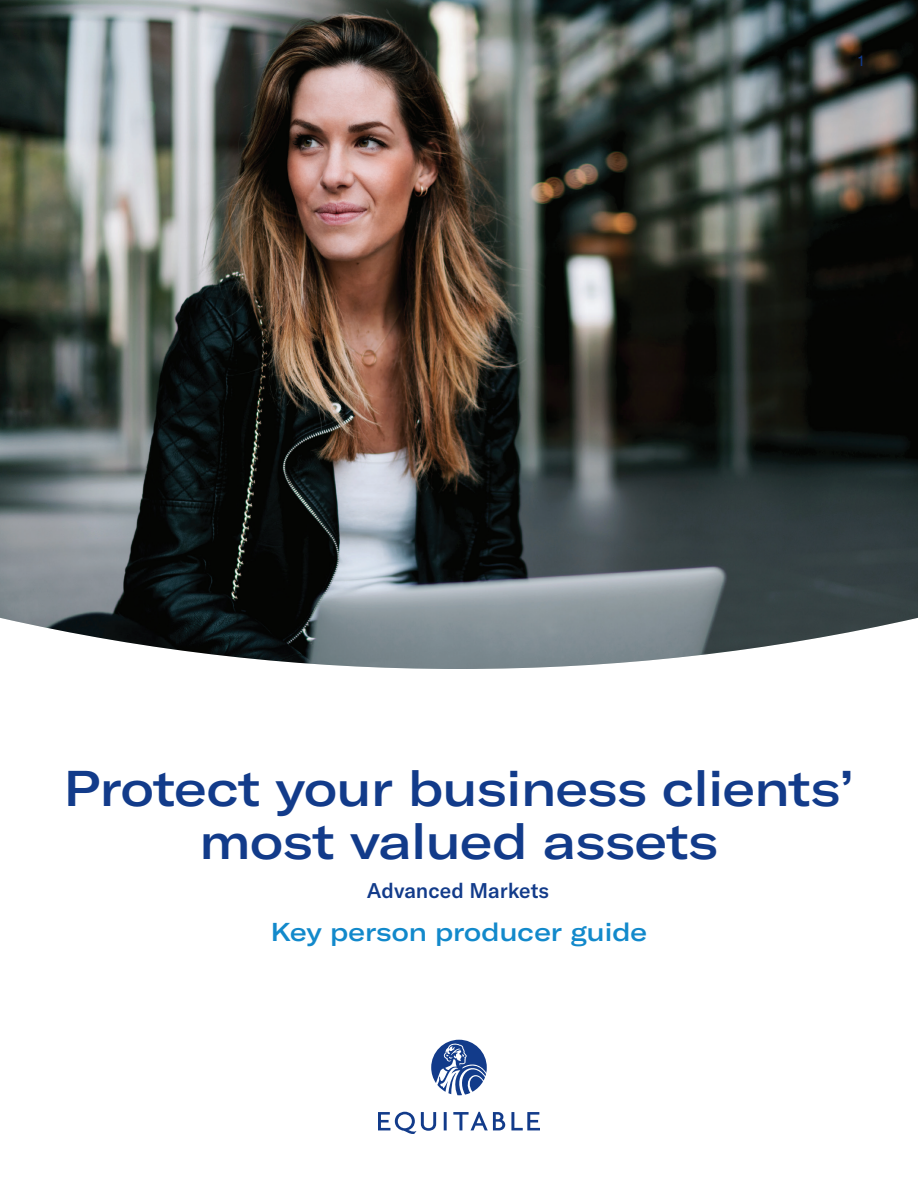
<style>
.page{position:relative;width:918px;height:1188px;background:#fff}
.page>*{position:absolute;margin:0;border:0;box-sizing:border-box;transform-origin:0 0}
.t1{font:500 expanded 49.5px/52.5px "GT America";letter-spacing:-.01em;color:#123b8a;text-align:center}
.t2{font:500 expanded 25.5px "GT America";color:#1289cb}
.t3{font:500 21px "GT America";color:#123b8a}
.t4{font:15px "GT America";color:#123b8a}
</style>
<div class="page">
<img style="left:0;top:0;width:918px;height:669px">
<svg style="left:378px;top:1040px;width:162px;height:94px"></svg>
<p class="t4" style="left:858px;top:52px;width:7px">1</p>
<p class="t1" style="left:64px;top:762px;width:792px">Protect your business clients’ most valued assets</p>
<p class="t3" style="left:367px;top:878px;width:184px">Advanced Markets</p>
<p class="t2" style="left:271px;top:917px;width:378px">Key person producer guide</p>
</div>
